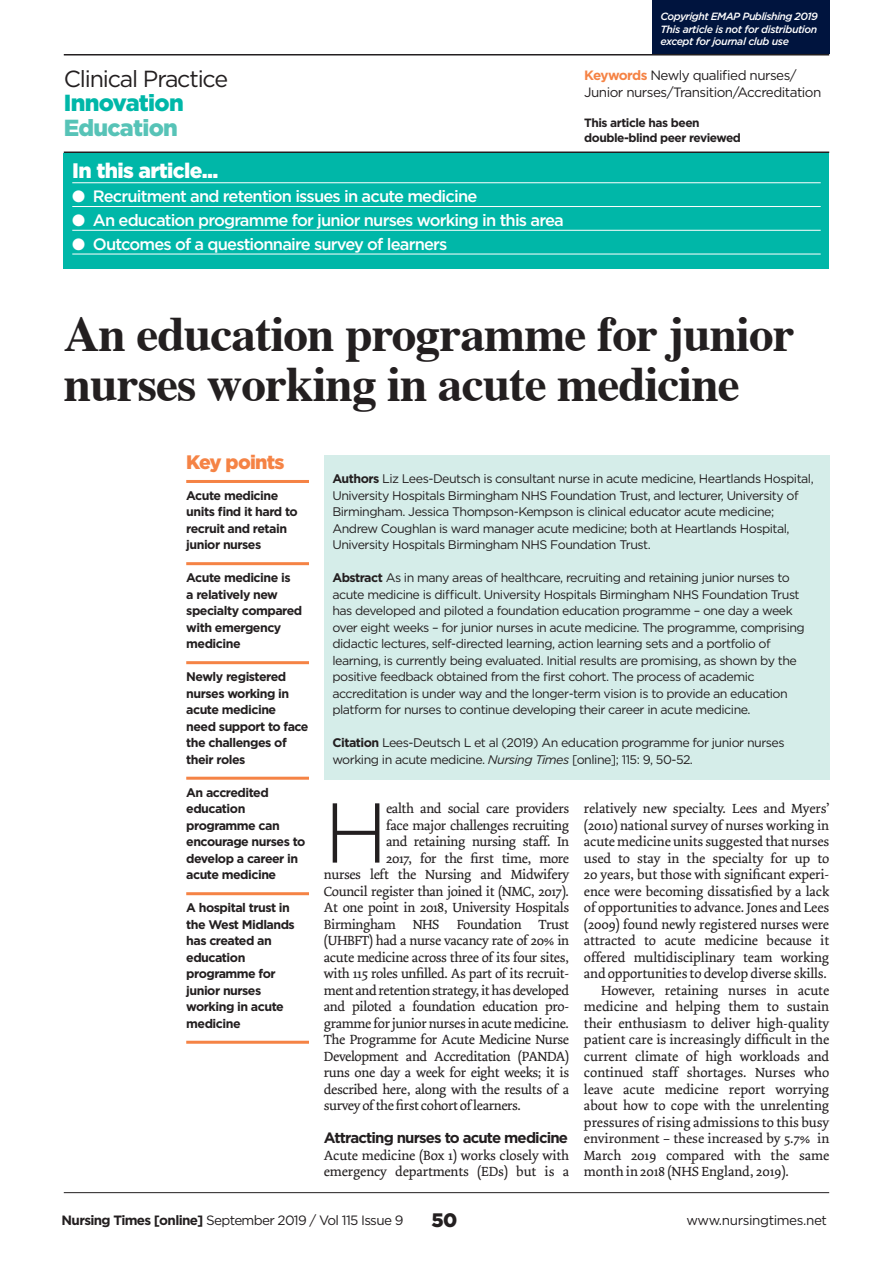
<style>
.page{position:relative;width:893px;height:1263px;background:#fff}
.page>*{position:absolute;margin:0;border:0;box-sizing:border-box;transform-origin:0 0}
.t1{font:300 84.6px "Gotham";color:#231f20}
.t2{font:700 49.5px/49.5px "Times";letter-spacing:-.02em;color:#231f20}
.t3{font:23.25px "Gotham";letter-spacing:-.05em;color:#231f20}
.t4{font:900 23.25px "Gotham";letter-spacing:-.03em;color:#00b7a8}
.t5{font:900 23.25px "Gotham";letter-spacing:-.03em;color:#57c3b7}
.t6{font:900 21px "Gotham";letter-spacing:-.03em;color:#fff}
.t7{font:900 19.5px "Gotham";letter-spacing:-.04em;color:#f58345}
.t8{font:900 19.5px "Gotham";color:#231f20}
.t9{font:500 16.5px "Gotham";letter-spacing:-.05em;color:#fff}
.t10{font:700 15px "Gotham";letter-spacing:-.055em;color:#231f20}
.t11{font:13.95px/16.5px "Dolly";letter-spacing:-.01em;color:#231f20}
.t12{font:13.5px/16.5px "Gotham";letter-spacing:-.04em;color:#231f20}
.t13{font:12.45px/16.5px "Gotham";letter-spacing:-.04em;color:#231f20}
.t14{font:700 12.45px/16.5px "Gotham";letter-spacing:-.04em;color:#231f20}
.t15{font:700 12px/14.2px "Gotham";letter-spacing:-.04em;color:#231f20}
.t16{font:italic 500 10.5px/12.8px "Gotham";letter-spacing:-.04em;color:#fff;text-align:justify}
.s1{font-weight:700;color:#f58345}
.s2{font-weight:700}
.s3{font-style:italic}
</style>
<div class="page">
<div style="left:652px;top:0;width:177px;height:54px;background:#00143e"></div>
<hr style="left:64px;top:152px;width:765px;height:1px;background:#231f20">
<hr style="left:64px;top:54px;width:765px;height:2px;background:#231f20">
<hr style="left:64px;top:1192px;width:765px;height:1px;background:#231f20">
<hr style="left:186px;top:480px;width:123px;height:3px;background:#f58345">
<hr style="left:186px;top:562px;width:123px;height:3px;background:#f58345">
<hr style="left:186px;top:661px;width:123px;height:3px;background:#f58345">
<hr style="left:186px;top:777px;width:123px;height:3px;background:#f58345">
<hr style="left:186px;top:892px;width:123px;height:3px;background:#f58345">
<hr style="left:186px;top:1041px;width:123px;height:3px;background:#f58345">
<div style="left:324px;top:456px;width:505px;height:324px;background:#d5ede9"></div>
<div style="left:64px;top:153px;width:765px;height:115px;background:#00b7a8"></div>
<hr style="left:72px;top:182px;width:749px;height:1px;background:#fff">
<hr style="left:72px;top:206px;width:749px;height:1px;background:#fff">
<hr style="left:72px;top:230px;width:749px;height:1px;background:#fff">
<hr style="left:72px;top:254px;width:749px;height:1px;background:#fff">
<h3 class="t3" style="left:64px;top:64px;width:166px">Clinical Practice</h3>
<h3 class="t4" style="left:64px;top:87px;width:122px">Innovation</h3>
<h3 class="t5" style="left:64px;top:112px;width:116px">Education</h3>
<h3 class="t6" style="left:72px;top:156px;width:148px">In this article...</h3>
<p class="t9" style="left:72px;top:185px;width:407px">● Recruitment and retention issues in acute medicine</p>
<p class="t9" style="left:72px;top:209px;width:493px">● An education programme for junior nurses working in this area</p>
<p class="t9" style="left:72px;top:233px;width:377px">● Outcomes of a questionnaire survey of learners</p>
<p class="t16" style="left:660px;top:10px;width:159px">Copyright EMAP Publishing 2019<br>This article is not for distribution except for journal club use</p>
<p class="t12" style="left:584px;top:67px;width:239px"><span class="s1">Keywords</span> Newly qualified nurses/<br>Junior nurses/Transition/Accreditation</p>
<p class="t15" style="left:584px;top:116px;width:158px">This article has been double-blind peer reviewed</p>
<h2 class="t2" style="left:64px;top:304px;width:732px">An education programme for junior nurses working in acute medicine</h2>
<h3 class="t7" style="left:186px;top:449px;width:100px">Key points</h3>
<p class="t14" style="left:186px;top:487px;width:113px">Acute medicine units find it hard to recruit and retain junior nurses</p>
<p class="t14" style="left:186px;top:569px;width:118px">Acute medicine is<br>a relatively new specialty compared with emergency medicine</p>
<p class="t14" style="left:186px;top:668px;width:124px">Newly registered nurses working in acute medicine need support to face the challenges of their roles</p>
<p class="t14" style="left:186px;top:784px;width:121px">An accredited education programme can encourage nurses to develop a career in acute medicine</p>
<p class="t14" style="left:186px;top:899px;width:110px">A hospital trust in the West Midlands has created an education programme for junior nurses working in acute medicine</p>
<p class="t13" style="left:332px;top:470px;width:483px"><span class="s2">Authors</span> Liz Lees-Deutsch is consultant nurse in acute medicine, Heartlands Hospital, University Hospitals Birmingham NHS Foundation Trust, and lecturer, University of Birmingham. Jessica Thompson-Kempson is clinical educator acute medicine; Andrew Coughlan is ward manager acute medicine; both at Heartlands Hospital, University Hospitals Birmingham NHS Foundation Trust.</p>
<p class="t13" style="left:332px;top:569px;width:474px"><span class="s2">Abstract</span> As in many areas of healthcare, recruiting and retaining junior nurses to acute medicine is difficult. University Hospitals Birmingham NHS Foundation Trust has developed and piloted a foundation education programme – one day a week over eight weeks – for junior nurses in acute medicine. The programme, comprising didactic lectures, self-directed learning, action learning sets and a portfolio of learning, is currently being evaluated. Initial results are promising, as shown by the positive feedback obtained from the first cohort. The process of academic accreditation is under way and the longer-term vision is to provide an education platform for nurses to continue developing their career in acute medicine.</p>
<p class="t13" style="left:332px;top:734px;width:454px"><span class="s2">Citation</span> Lees-Deutsch L et al (2019) An education programme for junior nurses working in acute medicine. <span class="s3">Nursing Times</span> [online]; 115: 9, 50-52.</p>
<h1 class="t1" style="left:324px;top:779px;width:66px">H</h1>
<p class="t11" style="left:386px;top:800px;width:184px">ealth and social care providers</p>
<p class="t11" style="left:386px;top:817px;width:184px">face major challenges recruiting</p>
<p class="t11" style="left:386px;top:833px;width:184px">and retaining nursing staff. In</p>
<p class="t11" style="left:386px;top:850px;width:184px">2017, for the first time, more</p>
<p class="t11" style="left:324px;top:866px;width:247px">nurses left the Nursing and Midwifery</p>
<p class="t11" style="left:324px;top:883px;width:247px">Council register than joined it (NMC, 2017).</p>
<p class="t11" style="left:324px;top:899px;width:247px">At one point in 2018, University Hospitals</p>
<p class="t11" style="left:324px;top:916px;width:247px">Birmingham NHS Foundation Trust</p>
<p class="t11" style="left:324px;top:932px;width:247px">(UHBFT) had a nurse vacancy rate of 20% in</p>
<p class="t11" style="left:324px;top:949px;width:247px">acute medicine across three of its four sites,</p>
<p class="t11" style="left:324px;top:965px;width:247px">with 115 roles unfilled. As part of its recruit-</p>
<p class="t11" style="left:324px;top:982px;width:247px">ment and retention strategy, it has developed</p>
<p class="t11" style="left:324px;top:998px;width:247px">and piloted a foundation education pro-</p>
<p class="t11" style="left:324px;top:1015px;width:247px">gramme for junior nurses in acute medicine.</p>
<p class="t11" style="left:324px;top:1031px;width:247px">The Programme for Acute Medicine Nurse</p>
<p class="t11" style="left:324px;top:1048px;width:247px">Development and Accreditation (PANDA)</p>
<p class="t11" style="left:324px;top:1064px;width:247px">runs one day a week for eight weeks; it is</p>
<p class="t11" style="left:324px;top:1081px;width:247px">described here, along with the results of a</p>
<p class="t11" style="left:324px;top:1097px;width:199px">survey of the first cohort of learners.</p>
<p class="t10" style="left:324px;top:1128px;width:246px">Attracting nurses to acute medicine</p>
<p class="t11" style="left:324px;top:1147px;width:247px">Acute medicine (Box 1) works closely with emergency departments (EDs) but is a</p>
<p class="t11" style="left:584px;top:800px;width:247px">relatively new specialty. Lees and Myers’</p>
<p class="t11" style="left:584px;top:817px;width:247px">(2010) national survey of nurses working in</p>
<p class="t11" style="left:584px;top:833px;width:247px">acute medicine units suggested that nurses</p>
<p class="t11" style="left:584px;top:850px;width:247px">used to stay in the specialty for up to</p>
<p class="t11" style="left:584px;top:866px;width:247px">20 years, but those with significant experi-</p>
<p class="t11" style="left:584px;top:883px;width:247px">ence were becoming dissatisfied by a lack</p>
<p class="t11" style="left:584px;top:899px;width:247px">of opportunities to advance. Jones and Lees</p>
<p class="t11" style="left:584px;top:916px;width:247px">(2009) found newly registered nurses were</p>
<p class="t11" style="left:584px;top:932px;width:247px">attracted to acute medicine because it</p>
<p class="t11" style="left:584px;top:949px;width:247px">offered multidisciplinary team working</p>
<p class="t11" style="left:584px;top:965px;width:245px">and opportunities to develop diverse skills.</p>
<p class="t11" style="left:601px;top:982px;width:230px">However, retaining nurses in acute</p>
<p class="t11" style="left:584px;top:998px;width:247px">medicine and helping them to sustain</p>
<p class="t11" style="left:584px;top:1015px;width:247px">their enthusiasm to deliver high-quality</p>
<p class="t11" style="left:584px;top:1031px;width:247px">patient care is increasingly difficult in the</p>
<p class="t11" style="left:584px;top:1048px;width:247px">current climate of high workloads and</p>
<p class="t11" style="left:584px;top:1064px;width:247px">continued staff shortages. Nurses who</p>
<p class="t11" style="left:584px;top:1081px;width:247px">leave acute medicine report worrying</p>
<p class="t11" style="left:584px;top:1097px;width:247px">about how to cope with the unrelenting</p>
<p class="t11" style="left:584px;top:1114px;width:247px">pressures of rising admissions to this busy</p>
<p class="t11" style="left:584px;top:1130px;width:247px">environment – these increased by 5.7% in</p>
<p class="t11" style="left:584px;top:1147px;width:247px">March 2019 compared with the same</p>
<p class="t11" style="left:584px;top:1163px;width:207px">month in 2018 (NHS England, 2019).</p>
<p class="t12" style="left:62px;top:1212px;width:343px"><span class="s2">Nursing Times [online]</span> September 2019 / Vol 115 Issue 9</p>
<h3 class="t8" style="left:431px;top:1207px;width:27px">50</h3>
<p class="t12" style="left:686px;top:1212px;width:142px">www.nursingtimes.net</p>
</div>
